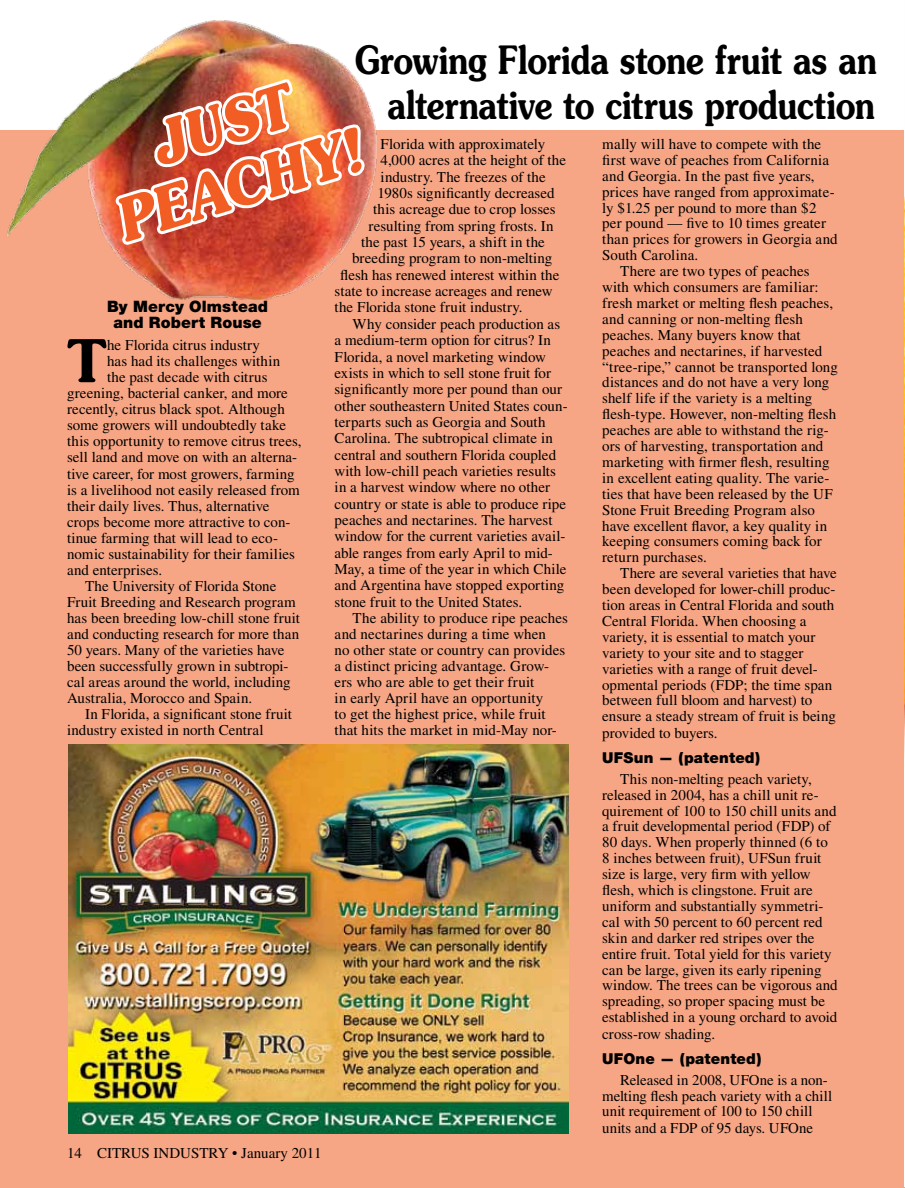
<style>
.page{position:relative;width:905px;height:1188px;background:#fff}
.page>*{position:absolute;margin:0;border:0;box-sizing:border-box;transform-origin:0 0}
.t1{font:italic 700 59.4px/62.7px "Souvenir";color:#f15d22;text-align:center;scale:.85 1}
.t2{font:600 58.8px "Souvenir";color:#000}
.t3{font:600 39px/45px "Souvenir";letter-spacing:-.005em;color:#000;text-align:right;scale:.82 1}
.t4{font:900 15.75px/16.5px "Helvetica Neue";letter-spacing:.01em;color:#000;text-align:center}
.t5{font:15px/15.9px "Times";color:#000}
.t6{font:900 15px "Helvetica Neue";letter-spacing:.01em;color:#000}
</style>
<div class="page">
<div style="left:0;top:130px;width:904px;height:1058px;background:#f7a685"></div>
<img style="left:904px;top:196px;width:1px;height:562px">
<img style="left:69px;top:744px;width:499px;height:389px">
<img style="left:6px;top:20px;width:371px;height:281px">
<img style="left:113px;top:74px;width:254px;height:175px">
<h3 class="t3" style="left:355px;top:38px;width:638px">Growing Florida stone fruit as an alternative to citrus production</h3>
<h1 class="t1" style="left:92px;top:131px;width:301px;rotate:-17deg">JUST<br>PEACHY!</h1>
<p class="t5" style="left:380px;top:136px;width:166px">Florida with approximately</p>
<p class="t5" style="left:380px;top:152px;width:187px">4,000 acres at the height of the</p>
<p class="t5" style="left:380px;top:169px;width:167px">industry. The freezes of the</p>
<p class="t5" style="left:377px;top:185px;width:179px">1980s significantly decreased</p>
<p class="t5" style="left:373px;top:201px;width:184px">this acreage due to crop losses</p>
<p class="t5" style="left:368px;top:218px;width:186px">resulting from spring frosts. In</p>
<p class="t5" style="left:361px;top:234px;width:185px">the past 15 years, a shift in the</p>
<p class="t5" style="left:352px;top:250px;width:202px">breeding program to non-melting</p>
<p class="t5" style="left:340px;top:267px;width:221px">flesh has renewed interest within the</p>
<p class="t5" style="left:334px;top:283px;width:219px">state to increase acreages and renew</p>
<p class="t5" style="left:334px;top:299px;width:189px">the Florida stone fruit industry.</p>
<p class="t5" style="left:352px;top:316px;width:209px">Why consider peach production as</p>
<p class="t5" style="left:334px;top:332px;width:218px">a medium-term option for citrus? In</p>
<p class="t5" style="left:334px;top:348px;width:213px">Florida, a novel marketing window</p>
<p class="t5" style="left:334px;top:365px;width:218px">exists in which to sell stone fruit for</p>
<p class="t5" style="left:334px;top:381px;width:229px">significantly more per pound than our</p>
<p class="t5" style="left:334px;top:398px;width:234px">other southeastern United States coun-</p>
<p class="t5" style="left:334px;top:414px;width:212px">terparts such as Georgia and South</p>
<p class="t5" style="left:334px;top:430px;width:220px">Carolina. The subtropical climate in</p>
<p class="t5" style="left:334px;top:447px;width:223px">central and southern Florida coupled</p>
<p class="t5" style="left:334px;top:463px;width:223px">with low-chill peach varieties results</p>
<p class="t5" style="left:334px;top:479px;width:217px">in a harvest window where no other</p>
<p class="t5" style="left:334px;top:496px;width:233px">country or state is able to produce ripe</p>
<p class="t5" style="left:334px;top:512px;width:219px">peaches and nectarines. The harvest</p>
<p class="t5" style="left:334px;top:528px;width:232px">window for the current varieties avail-</p>
<p class="t5" style="left:334px;top:545px;width:220px">able ranges from early April to mid-</p>
<p class="t5" style="left:334px;top:561px;width:233px">May, a time of the year in which Chile</p>
<p class="t5" style="left:334px;top:577px;width:231px">and Argentina have stopped exporting</p>
<p class="t5" style="left:334px;top:594px;width:189px">stone fruit to the United States.</p>
<p class="t5" style="left:352px;top:610px;width:217px">The ability to produce ripe peaches</p>
<p class="t5" style="left:334px;top:626px;width:213px">and nectarines during a time when</p>
<p class="t5" style="left:334px;top:642px;width:232px">no other state or country can provides</p>
<p class="t5" style="left:334px;top:658px;width:216px">a distinct pricing advantage. Grow-</p>
<p class="t5" style="left:334px;top:674px;width:201px">ers who are able to get their fruit</p>
<p class="t5" style="left:334px;top:690px;width:210px">in early April have an opportunity</p>
<p class="t5" style="left:334px;top:706px;width:212px">to get the highest price, while fruit</p>
<p class="t5" style="left:334px;top:722px;width:224px">that hits the market in mid-May nor-</p>
<p class="t5" style="left:602px;top:136px;width:221px">mally will have to compete with the</p>
<p class="t5" style="left:602px;top:152px;width:228px">first wave of peaches from California</p>
<p class="t5" style="left:602px;top:168px;width:214px">and Georgia. In the past five years,</p>
<p class="t5" style="left:602px;top:184px;width:234px">prices have ranged from approximate-</p>
<p class="t5" style="left:602px;top:200px;width:216px">ly $1.25 per pound to more than $2</p>
<p class="t5" style="left:602px;top:215px;width:225px">per pound — five to 10 times greater</p>
<p class="t5" style="left:602px;top:231px;width:237px">than prices for growers in Georgia and</p>
<p class="t5" style="left:602px;top:247px;width:98px">South Carolina.</p>
<p class="t5" style="left:620px;top:263px;width:191px">There are two types of peaches</p>
<p class="t5" style="left:602px;top:279px;width:218px">with which consumers are familiar:</p>
<p class="t5" style="left:602px;top:295px;width:232px">fresh market or melting flesh peaches,</p>
<p class="t5" style="left:602px;top:311px;width:202px">and canning or non-melting flesh</p>
<p class="t5" style="left:602px;top:327px;width:200px">peaches. Many buyers know that</p>
<p class="t5" style="left:602px;top:343px;width:222px">peaches and nectarines, if harvested</p>
<p class="t5" style="left:602px;top:359px;width:237px">“tree-ripe,” cannot be transported long</p>
<p class="t5" style="left:602px;top:374px;width:229px">distances and do not have a very long</p>
<p class="t5" style="left:602px;top:390px;width:212px">shelf life if the variety is a melting</p>
<p class="t5" style="left:602px;top:406px;width:235px">flesh-type. However, non-melting flesh</p>
<p class="t5" style="left:602px;top:422px;width:228px">peaches are able to withstand the rig-</p>
<p class="t5" style="left:602px;top:438px;width:223px">ors of harvesting, transportation and</p>
<p class="t5" style="left:602px;top:454px;width:229px">marketing with firmer flesh, resulting</p>
<p class="t5" style="left:602px;top:470px;width:229px">in excellent eating quality. The varie-</p>
<p class="t5" style="left:602px;top:486px;width:232px">ties that have been released by the UF</p>
<p class="t5" style="left:602px;top:502px;width:214px">Stone Fruit Breeding Program also</p>
<p class="t5" style="left:602px;top:518px;width:226px">have excellent flavor, a key quality in</p>
<p class="t5" style="left:602px;top:533px;width:221px">keeping consumers coming back for</p>
<p class="t5" style="left:602px;top:549px;width:106px">return purchases.</p>
<p class="t5" style="left:620px;top:565px;width:218px">There are several varieties that have</p>
<p class="t5" style="left:602px;top:581px;width:235px">been developed for lower-chill produc-</p>
<p class="t5" style="left:602px;top:597px;width:234px">tion areas in Central Florida and south</p>
<p class="t5" style="left:602px;top:613px;width:206px">Central Florida. When choosing a</p>
<p class="t5" style="left:602px;top:629px;width:215px">variety, it is essential to match your</p>
<p class="t5" style="left:602px;top:645px;width:203px">variety to your site and to stagger</p>
<p class="t5" style="left:602px;top:661px;width:217px">varieties with a range of fruit devel-</p>
<p class="t5" style="left:602px;top:677px;width:231px">opmental periods (FDP; the time span</p>
<p class="t5" style="left:602px;top:692px;width:212px">between full bloom and harvest) to</p>
<p class="t5" style="left:602px;top:708px;width:235px">ensure a steady stream of fruit is being</p>
<p class="t5" style="left:602px;top:725px;width:117px">provided to buyers.</p>
<p class="t6" style="left:602px;top:749px;width:159px">UFSun — (patented)</p>
<p class="t5" style="left:602px;top:771px;width:237px;text-indent:18px">This non-melting peach variety, released in 2004, has a chill unit re&shy;quirement of 100 to 150 chill units and a fruit developmental period (FDP) of 80 days. When properly thinned (6 to 8 inches between fruit), UFSun fruit size is large, very firm with yellow flesh, which is clingstone. Fruit are uniform and substantially symmetri&shy;cal with 50 percent to 60 percent red skin and darker red stripes over the entire fruit. Total yield for this variety can be large, given its early ripening window. The trees can be vigorous and spreading, so proper spacing must be established in a young orchard to avoid cross-row shading.</p>
<p class="t6" style="left:602px;top:1050px;width:161px">UFOne — (patented)</p>
<p class="t5" style="left:602px;top:1072px;width:231px;text-indent:18px">Released in 2008, UFOne is a non&shy;melting flesh peach variety with a chill unit requirement of 100 to 150 chill units and a FDP of 95 days. UFOne</p>
<p class="t4" style="left:107px;top:298px;width:163px">By Mercy Olmstead and Robert Rouse</p>
<h2 class="t2" style="left:67px;top:324px;width:42px">T</h2>
<p class="t5" style="left:107px;top:337px;width:154px">he Florida citrus industry</p>
<p class="t5" style="left:107px;top:353px;width:175px">has had its challenges within</p>
<p class="t5" style="left:107px;top:369px;width:162px">the past decade with citrus</p>
<p class="t5" style="left:67px;top:385px;width:222px">greening, bacterial canker, and more</p>
<p class="t5" style="left:67px;top:401px;width:219px">recently, citrus black spot. Although</p>
<p class="t5" style="left:67px;top:417px;width:220px">some growers will undoubtedly take</p>
<p class="t5" style="left:67px;top:433px;width:236px">this opportunity to remove citrus trees,</p>
<p class="t5" style="left:67px;top:449px;width:232px">sell land and move on with an alterna-</p>
<p class="t5" style="left:67px;top:465px;width:229px">tive career, for most growers, farming</p>
<p class="t5" style="left:67px;top:482px;width:234px">is a livelihood not easily released from</p>
<p class="t5" style="left:67px;top:498px;width:204px">their daily lives. Thus, alternative</p>
<p class="t5" style="left:67px;top:514px;width:225px">crops become more attractive to con-</p>
<p class="t5" style="left:67px;top:530px;width:212px">tinue farming that will lead to eco-</p>
<p class="t5" style="left:67px;top:546px;width:229px">nomic sustainability for their families</p>
<p class="t5" style="left:67px;top:562px;width:97px">and enterprises.</p>
<p class="t5" style="left:85px;top:578px;width:193px">The University of Florida Stone</p>
<p class="t5" style="left:67px;top:594px;width:230px">Fruit Breeding and Research program</p>
<p class="t5" style="left:67px;top:610px;width:234px">has been breeding low-chill stone fruit</p>
<p class="t5" style="left:67px;top:626px;width:234px">and conducting research for more than</p>
<p class="t5" style="left:67px;top:642px;width:219px">50 years. Many of the varieties have</p>
<p class="t5" style="left:67px;top:658px;width:223px">been successfully grown in subtropi-</p>
<p class="t5" style="left:67px;top:674px;width:225px">cal areas around the world, including</p>
<p class="t5" style="left:67px;top:690px;width:187px">Australia, Morocco and Spain.</p>
<p class="t5" style="left:85px;top:706px;width:208px">In Florida, a significant stone fruit</p>
<p class="t5" style="left:67px;top:722px;width:198px">industry existed in north Central</p>
<p class="t5" style="left:67px;top:1145px;width:256px">14 CITRUS INDUSTRY • January 2011</p>
</div>
